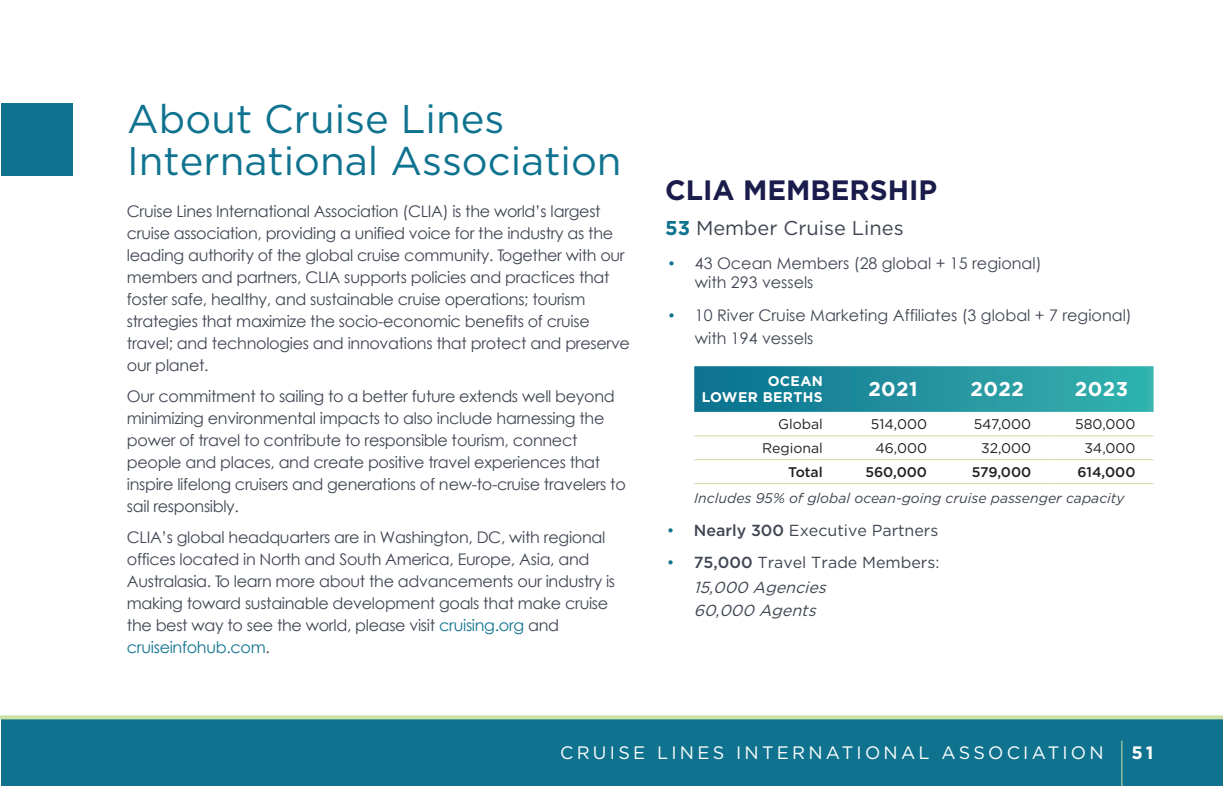
<style>
.page{position:relative;width:1223px;height:786px;background:#fff}
.page>*{position:absolute;margin:0;border:0;box-sizing:border-box;transform-origin:0 0}
.Body_8_11{font:40px/42px "Gotham";color:#0f738f}
.Body_Copy{font:700 28px "Gotham";color:#1a1c4b}
.Body_Copy-2{font:20px "Gotham";color:#3f4552}
.t1{font:700 20px "Gotham";letter-spacing:.025em;color:#fff}
.t2{font:18px "Gotham";letter-spacing:.18em;color:#fff}
.t3{font:700 18px "Gotham";color:#fff}
.Body_8_11-2{font:16px/22px "Century Gothic";letter-spacing:-.02em;color:#3f4552}
.Body_8_11-3{font:16px/19.2px "Century Gothic";color:#3f4552}
.t4{font:italic 16px/24px "Gotham";color:#3f4552}
.t5{font:16px "Gotham";color:#3f4552}
.t6{font:14px "Gotham";color:#231f20}
.t7{font:italic 14px "Gotham";color:#3f4552}
.t8{font:500 14px "Gotham";color:#231f20}
.t9{font:700 14px/16.8px "Gotham";letter-spacing:.025em;color:#fff;text-align:right}
.s1{color:#0f738f}
.s2{font-weight:700;color:#0f738f}
.s3{font-family:"Gotham";color:#0f738f}
.s4{font-weight:500}
.s5{font-style:normal;color:#0f738f}
.s6{font-weight:500;font-style:normal}
.s7{font-style:normal}
</style>
<div class="page">
<svg style="left:1px;top:715px;width:1221px;height:71px;background:#1a7990"></svg>
<hr style="left:1121px;top:741px;width:1px;height:45px;background:#cbe1a3">
<svg style="left:694px;top:366px;width:459px;height:46px;background:#22929f"></svg>
<hr style="left:694px;top:435px;width:146px;height:1px;background:#cbe1a3">
<hr style="left:840px;top:435px;width:104px;height:1px;background:#cbe1a3">
<hr style="left:944px;top:435px;width:105px;height:1px;background:#cbe1a3">
<hr style="left:1049px;top:435px;width:104px;height:1px;background:#cbe1a3">
<hr style="left:694px;top:459px;width:146px;height:1px;background:#cbe1a3">
<hr style="left:840px;top:459px;width:104px;height:1px;background:#cbe1a3">
<hr style="left:944px;top:459px;width:105px;height:1px;background:#cbe1a3">
<hr style="left:1049px;top:459px;width:104px;height:1px;background:#cbe1a3">
<hr style="left:694px;top:483px;width:146px;height:1px;background:#cbe1a3">
<hr style="left:840px;top:483px;width:104px;height:1px;background:#cbe1a3">
<hr style="left:944px;top:483px;width:105px;height:1px;background:#cbe1a3">
<hr style="left:1049px;top:483px;width:104px;height:1px;background:#cbe1a3">
<div style="left:1px;top:103px;width:71px;height:72px;background:#0f738f"></div>
<p class="Body_8_11" style="left:127px;top:97px;width:495px">About Cruise Lines<br>International Association</p>
<p class="Body_8_11-2" style="left:127px;top:200px;width:504px">Cruise Lines International Association (CLIA) is the world’s largest cruise association, providing a unified voice for the industry as the leading authority of the global cruise community. Together with our members and partners, CLIA supports policies and practices that foster safe, healthy, and sustainable cruise operations; tourism strategies that maximize the socio-economic benefits of cruise travel; and technologies and innovations that protect and preserve our planet.</p>
<p class="Body_8_11-2" style="left:127px;top:385px;width:500px">Our commitment to sailing to a better future extends well beyond minimizing environmental impacts to also include harnessing the power of travel to contribute to responsible tourism, connect people and places, and create positive travel experiences that inspire lifelong cruisers and generations of new-to-cruise travelers to sail responsibly.</p>
<p class="Body_8_11-2" style="left:127px;top:526px;width:489px">CLIA’s global headquarters are in Washington, DC, with regional offices located in North and South America, Europe, Asia, and Australasia. To learn more about the advancements our industry is making toward sustainable development goals that make cruise the best way to see the world, please visit <span class="s1">cruising.org</span> and <span class="s1">cruiseinfohub.com</span>.</p>
<p class="Body_Copy" style="left:665px;top:172px;width:273px">CLIA MEMBERSHIP</p>
<p class="Body_Copy-2" style="left:665px;top:216px;width:240px"><span class="s2">53</span> Member Cruise Lines</p>
<p class="Body_8_11-3" style="left:694px;top:253px;width:348px;text-indent:-27px"><span class="s3">•</span> 43 Ocean Members (28 global + 15 regional) with 293 vessels</p>
<p class="Body_8_11-3" style="left:694px;top:304px;width:438px;line-height:22.8px;text-indent:-27px"><span class="s3">•</span> 10 River Cruise Marketing Affiliates (3 global + 7 regional) with 194 vessels</p>
<p class="t9" style="left:701px;top:372px;width:122px">OCEAN<br>LOWER BERTHS</p>
<p class="t1" style="left:868px;top:376px;width:51px">2021</p>
<p class="t1" style="left:970px;top:376px;width:55px">2022</p>
<p class="t1" style="left:1074px;top:376px;width:55px">2023</p>
<p class="t6" style="left:777px;top:415px;width:46px">Global</p>
<p class="t6" style="left:870px;top:415px;width:58px">514,000</p>
<p class="t6" style="left:973px;top:415px;width:59px">547,000</p>
<p class="t6" style="left:1074px;top:415px;width:62px">580,000</p>
<p class="t6" style="left:762px;top:439px;width:62px">Regional</p>
<p class="t6" style="left:875px;top:439px;width:53px">46,000</p>
<p class="t6" style="left:980px;top:439px;width:52px">32,000</p>
<p class="t6" style="left:1084px;top:439px;width:53px">34,000</p>
<p class="t8" style="left:788px;top:462px;width:36px">Total</p>
<p class="t8" style="left:865px;top:462px;width:63px">560,000</p>
<p class="t8" style="left:971px;top:462px;width:61px">579,000</p>
<p class="t8" style="left:1077px;top:462px;width:59px">614,000</p>
<p class="t7" style="left:694px;top:489px;width:431px">Includes 95% of global ocean-going cruise passenger capacity</p>
<p class="t5" style="left:666px;top:520px;width:273px"><span class="s1">•</span> <span class="s4">Nearly 300</span> Executive Partners</p>
<p class="t4" style="left:693px;top:550px;width:247px;text-indent:-27px"><span class="s5">•</span> <span class="s6">75,000</span> <span class="s7">Travel Trade Members:<br></span>15,000 Agencies<br>60,000 Agents</p>
<p class="t2" style="left:560px;top:741px;width:545px">CRUISE LINES INTERNATIONAL ASSOCIATION</p>
<p class="t3" style="left:1131px;top:741px;width:24px">51</p>
</div>
